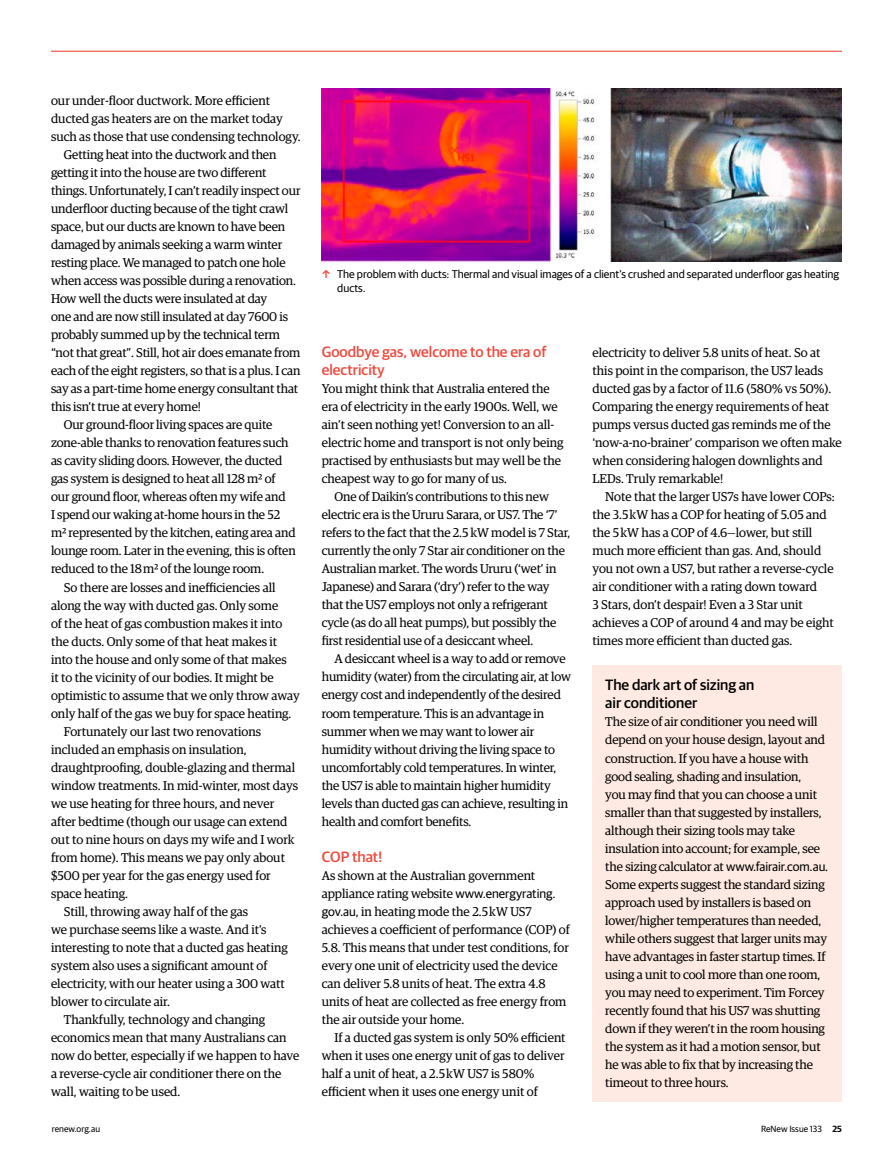
<style>
.page{position:relative;width:893px;height:1170px;background:#fff}
.page>*{position:absolute;margin:0;border:0;box-sizing:border-box;transform-origin:0 0}
.t1{font:500 15px/18px "Guardian Sans";color:#ef4b3f}
.H3__PULL_OUT_BOX{font:500 15px/18px "Guardian Sans";color:#000}
.BODY{font:12.75px/18px "Guardian Egyp";letter-spacing:-.01em;color:#000}
.BODY__PULL_OUT_BOX{font:12.75px/18px "Guardian Egyp";letter-spacing:-.005em;color:#000}
.FIRST_PARA{font:12.75px/18px "Guardian Egyp";color:#000}
.t2{font:11.25px/14.2px "Guardian Sans";color:#000}
.BODY-2{font:9px "Guardian Sans";color:#000}
.s1{color:#ef4b3f}
.s2{font-family:"Guardian Sans"}
.s3{font-weight:600}
</style>
<div class="page">
<hr style="left:51px;top:51px;width:791px;height:1px;background:#ef4b3f">
<div style="left:592px;top:665px;width:250px;height:436px;background:#feeae2"></div>
<img style="left:322px;top:88px;width:520px;height:173px">
<p class="FIRST_PARA" style="left:51px;top:91px;width:251px">our under-floor ductwork. More efficient ducted gas heaters are on the market today such as those that use condensing technology.</p>
<p class="BODY" style="left:51px;top:145px;width:251px;text-indent:13px">Getting heat into the ductwork and then getting it into the house are two different things. Unfortunately, I can’t readily inspect our underfloor ducting because of the tight crawl space, but our ducts are known to have been damaged by animals seeking a warm winter resting place. We managed to patch one hole when access was possible during a renovation.<br>How well the ducts were insulated at day<br>one and are now still insulated at day 7600 is probably summed up by the technical term “not that great”. Still, hot air does emanate from each of the eight registers, so that is a plus. I can say as a part-time home energy consultant that this isn’t true at every home!</p>
<p class="BODY" style="left:51px;top:415px;width:246px;text-indent:13px">Our ground-floor living spaces are quite zone-able thanks to renovation features such as cavity sliding doors. However, the ducted gas system is designed to heat all 128 m2 of our ground floor, whereas often my wife and<br>I spend our waking at-home hours in the 52 m2 represented by the kitchen, eating area and lounge room. Later in the evening, this is often reduced to the 18 m2 of the lounge room.</p>
<p class="BODY" style="left:51px;top:577px;width:250px;text-indent:13px">So there are losses and inefficiencies all along the way with ducted gas. Only some<br>of the heat of gas combustion makes it into the ducts. Only some of that heat makes it into the house and only some of that makes<br>it to the vicinity of our bodies. It might be optimistic to assume that we only throw away only half of the gas we buy for space heating.</p>
<p class="BODY" style="left:51px;top:721px;width:249px;text-indent:13px">Fortunately our last two renovations included an emphasis on insulation, draughtproofing, double-glazing and thermal window treatments. In mid-winter, most days we use heating for three hours, and never after bedtime (though our usage can extend out to nine hours on days my wife and I work from home). This means we pay only about $500 per year for the gas energy used for space heating.</p>
<p class="BODY" style="left:51px;top:901px;width:238px;text-indent:13px">Still, throwing away half of the gas<br>we purchase seems like a waste. And it’s interesting to note that a ducted gas heating system also uses a significant amount of electricity, with our heater using a 300 watt blower to circulate air.</p>
<p class="BODY" style="left:51px;top:1009px;width:250px;text-indent:13px">Thankfully, technology and changing economics mean that many Australians can now do better, especially if we happen to have a reverse-cycle air conditioner there on the wall, waiting to be used.</p>
<p class="t2" style="left:337px;top:266px;width:503px;text-indent:-16px"><span class="s1">□</span> The problem with ducts: Thermal and visual images of a client’s crushed and separated underfloor gas heating ducts.</p>
<h3 class="t1" style="left:322px;top:342px;width:226px">Goodbye gas, welcome to the era of electricity</h3>
<p class="FIRST_PARA" style="left:322px;top:379px;width:243px">You might think that Australia entered the era of electricity in the early 1900s. Well, we ain’t seen nothing yet! Conversion to an all&shy;electric home and transport is not only being practised by enthusiasts but may well be the cheapest way to go for many of us.</p>
<p class="BODY" style="left:322px;top:487px;width:250px;text-indent:13px">One of Daikin’s contributions to this new electric era is the Ururu Sarara, or US7. The ‘7’ refers to the fact that the 2.5 kW model is 7 Star, currently the only 7 Star air conditioner on the Australian market. The words Ururu (‘wet’ in Japanese) and Sarara (‘dry’) refer to the way that the US7 employs not only a refrigerant cycle (as do all heat pumps), but possibly the first residential use of a desiccant wheel.</p>
<p class="BODY" style="left:322px;top:649px;width:251px;text-indent:13px">A desiccant wheel is a way to add or remove humidity (water) from the circulating air, at low energy cost and independently of the desired room temperature. This is an advantage in summer when we may want to lower air humidity without driving the living space to uncomfortably cold temperatures. In winter, the US7 is able to maintain higher humidity levels than ducted gas can achieve, resulting in health and comfort benefits.</p>
<h3 class="t1" style="left:322px;top:846px;width:62px">COP that!</h3>
<p class="FIRST_PARA" style="left:322px;top:865px;width:249px">As shown at the Australian government appliance rating website <span class="s2">www.energyrating. gov.au</span>, in heating mode the 2.5 kW US7 achieves a coefficient of performance (COP) of 5.8. This means that under test conditions, for every one unit of electricity used the device can deliver 5.8 units of heat. The extra 4.8 units of heat are collected as free energy from the air outside your home.</p>
<p class="BODY" style="left:322px;top:1027px;width:245px;text-indent:13px">If a ducted gas system is only 50% efficient when it uses one energy unit of gas to deliver half a unit of heat, a 2.5 kW US7 is 580% efficient when it uses one energy unit of</p>
<p class="BODY" style="left:592px;top:343px;width:251px">electricity to deliver 5.8 units of heat. So at this point in the comparison, the US7 leads ducted gas by a factor of 11.6 (580% vs 50%).<br>Comparing the energy requirements of heat pumps versus ducted gas reminds me of the ‘now-a-no-brainer’ comparison we often make when considering halogen downlights and LEDs. Truly remarkable!</p>
<p class="BODY" style="left:592px;top:487px;width:244px;text-indent:13px">Note that the larger US7s have lower COPs: the 3.5 kW has a COP for heating of 5.05 and the 5 kW has a COP of 4.6—lower, but still much more efficient than gas. And, should you not own a US7, but rather a reverse-cycle air conditioner with a rating down toward<br>3 Stars, don’t despair! Even a 3 Star unit achieves a COP of around 4 and may be eight times more efficient than ducted gas.</p>
<p class="H3__PULL_OUT_BOX" style="left:605px;top:675px;width:151px">The dark art of sizing an air conditioner</p>
<p class="BODY__PULL_OUT_BOX" style="left:605px;top:712px;width:224px">The size of air conditioner you need will depend on your house design, layout and construction. If you have a house with good sealing, shading and insulation,<br>you may find that you can choose a unit smaller than that suggested by installers, although their sizing tools may take insulation into account; for example, see the sizing calculator at <span class="s2">www.fairair.com.au</span>.<br>Some experts suggest the standard sizing approach used by installers is based on lower/higher temperatures than needed, while others suggest that larger units may have advantages in faster startup times. If using a unit to cool more than one room, you may need to experiment. Tim Forcey recently found that his US7 was shutting down if they weren’t in the room housing the system as it had a motion sensor, but he was able to fix that by increasing the timeout to three hours.</p>
<p class="BODY-2" style="left:52px;top:1121px;width:50px">renew.org.au</p>
<p class="BODY-2" style="left:761px;top:1121px;width:82px">ReNew Issue 133 <span class="s3">25</span></p>
</div>
